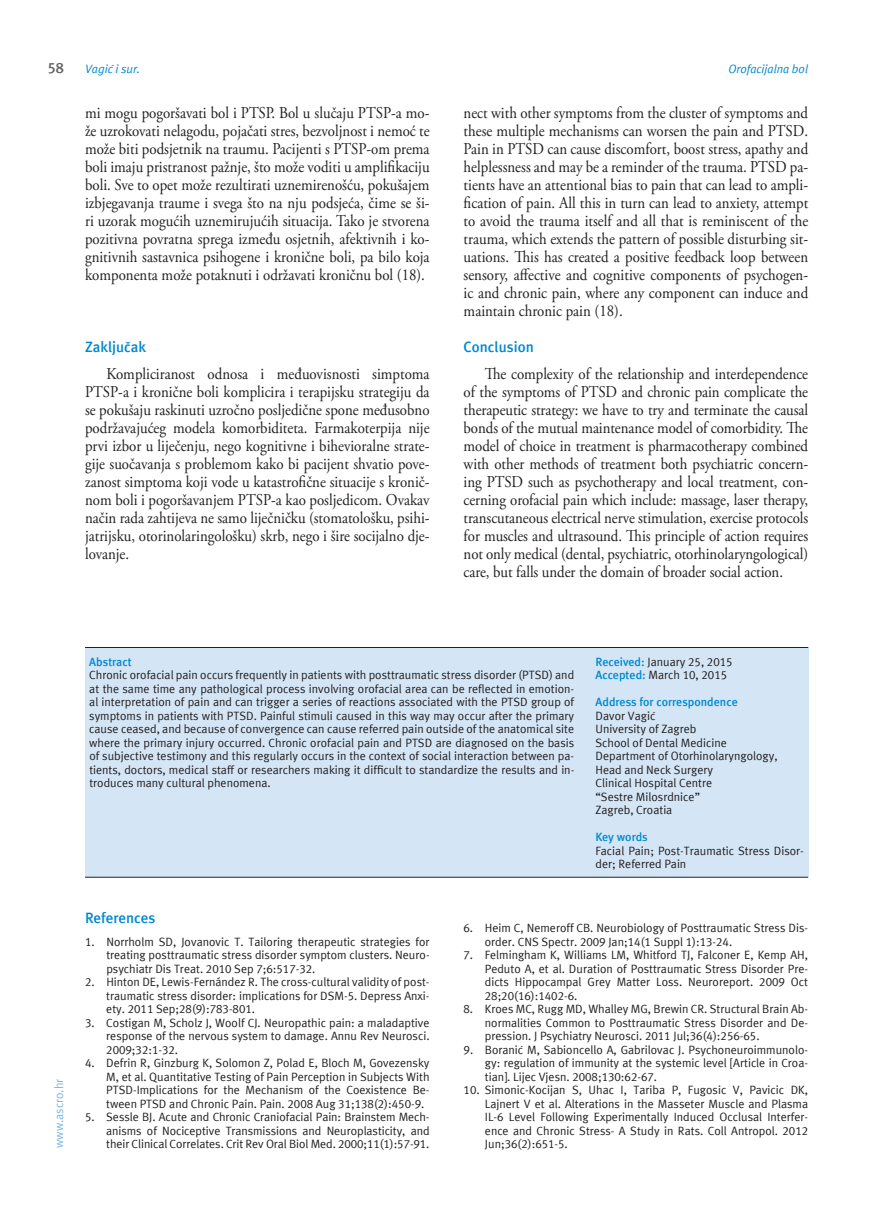
<style>
.page{position:relative;width:872px;height:1212px;background:#fff}
.page>*{position:absolute;margin:0;border:0;box-sizing:border-box;transform-origin:0 0}
.t1{font:16.5px/18px "Adobe Garamond Pro";color:#231f20;text-align:justify;scale:.9 1}
.t2{font:700 15px "Meta ASC";color:#0089cf}
.t3{font:700 15px "Meta ASC";color:#636366}
.t4{font:12px/13.5px "Meta ASC";color:#231f20;text-align:justify}
.t5{font:700 12px "Meta ASC";color:#0089cf}
.t6{font:italic 12px "Meta ASC";color:#0089cf}
.t7{font:12px "Meta ASC";color:#77b6e4}
.s1{font-weight:700;color:#0089cf}
</style>
<div class="page">
<div style="left:85px;top:647px;width:723px;height:230px;background:#d4e6f6"></div>
<hr style="left:85px;top:647px;width:723px;height:1px;background:#231f20">
<hr style="left:85px;top:877px;width:723px;height:1px;background:#231f20">
<p class="t3" style="left:48px;top:59px;width:18px">58</p>
<p class="t6" style="left:728px;top:62px;width:81px">Orofacijalna bol</p>
<p class="t6" style="left:85px;top:62px;width:57px">Vagić i sur.</p>
<p class="t1" style="left:85px;top:105px;width:384px">mi mogu pogoršavati bol i PTSP. Bol u slučaju PTSP-a mo&shy;že uzrokovati nelagodu, pojačati stres, bezvoljnost i nemoć te može biti podsjetnik na traumu. Pacijenti s PTSP-om prema boli imaju pristranost pažnje, što može voditi u amplifikaciju boli. Sve to opet može rezultirati uznemirenošću, pokušajem izbjegavanja traume i svega što na nju podsjeća, čime se ši&shy;ri uzorak mogućih uznemirujućih situacija. Tako je stvorena pozitivna povratna sprega između osjetnih, afektivnih i ko&shy;gnitivnih sastavnica psihogene i kronične boli, pa bilo koja komponenta može potaknuti i održavati kroničnu bol (18).</p>
<p class="t2" style="left:85px;top:338px;width:63px">Zaključak</p>
<p class="t1" style="left:85px;top:366px;width:384px;text-indent:21px">Kompliciranost odnosa i međuovisnosti simptoma PTSP-a i kronične boli komplicira i terapijsku strategiju da se pokušaju raskinuti uzročno posljedične spone međusobno podržavajućeg modela komorbiditeta. Farmakoterpija nije prvi izbor u liječenju, nego kognitivne i bihevioralne strate&shy;gije suočavanja s problemom kako bi pacijent shvatio pove&shy;zanost simptoma koji vode u katastrofične situacije s kronič&shy;nom boli i pogoršavanjem PTSP-a kao posljedicom. Ovakav način rada zahtijeva ne samo liječničku (stomatološku, psihi&shy;jatrijsku, otorinolaringološku) skrb, nego i šire socijalno dje&shy;lovanje.</p>
<p class="t1" style="left:463px;top:105px;width:384px">nect with other symptoms from the cluster of symptoms and these multiple mechanisms can worsen the pain and PTSD.<br>Pain in PTSD can cause discomfort, boost stress, apathy and helplessness and may be a reminder of the trauma. PTSD pa&shy;tients have an attentional bias to pain that can lead to ampli&shy;fication of pain. All this in turn can lead to anxiety, attempt to avoid the trauma itself and all that is reminiscent of the trauma, which extends the pattern of possible disturbing sit&shy;uations. This has created a positive feedback loop between sensory, affective and cognitive components of psychogen&shy;ic and chronic pain, where any component can induce and maintain chronic pain (18).</p>
<p class="t2" style="left:463px;top:338px;width:72px">Conclusion</p>
<p class="t1" style="left:463px;top:366px;width:384px;text-indent:21px">The complexity of the relationship and interdependence of the symptoms of PTSD and chronic pain complicate the therapeutic strategy: we have to try and terminate the causal bonds of the mutual maintenance model of comorbidity. The model of choice in treatment is pharmacotherapy combined with other methods of treatment both psychiatric concern&shy;ing PTSD such as psychotherapy and local treatment, con&shy;cerning orofacial pain which include: massage, laser therapy, transcutaneous electrical nerve stimulation, exercise protocols for muscles and ultrasound. This principle of action requires not only medical (dental, psychiatric, otorhinolaryngological) care, but falls under the domain of broader social action.</p>
<p class="t7" style="left:52px;top:1148px;width:71px;rotate:-90deg">www.ascro.hr</p>
<p class="t5" style="left:89px;top:655px;width:44px">Abstract</p>
<p class="t4" style="left:89px;top:668px;width:486px">Chronic orofacial pain occurs frequently in patients with posttraumatic stress disorder (PTSD) and at the same time any pathological process involving orofacial area can be reflected in emotion&shy;al interpretation of pain and can trigger a series of reactions associated with the PTSD group of symptoms in patients with PTSD. Painful stimuli caused in this way may occur after the primary cause ceased, and because of convergence can cause referred pain outside of the anatomical site where the primary injury occurred. Chronic orofacial pain and PTSD are diagnosed on the basis of subjective testimony and this regularly occurs in the context of social interaction between pa&shy;tients, doctors, medical staff or researchers making it difficult to standardize the results and in&shy;troduces many cultural phenomena.</p>
<p class="t4" style="left:595px;top:655px;width:139px"><span class="s1">Received:</span> January 25, 2015<br><span class="s1">Accepted:</span> March 10, 2015</p>
<p class="t5" style="left:595px;top:695px;width:144px">Address for correspondence</p>
<p class="t4" style="left:595px;top:709px;width:184px;text-align:left">Davor Vagić<br>University of Zagreb<br>School of Dental Medicine<br>Department of Otorhinolaryngology,<br>Head and Neck Surgery<br>Clinical Hospital Centre<br>“Sestre Milosrdnice”<br>Zagreb, Croatia</p>
<p class="t5" style="left:595px;top:830px;width:54px">Key words</p>
<p class="t4" style="left:595px;top:844px;width:210px">Facial Pain; Post-Traumatic Stress Disor&shy;der; Referred Pain</p>
<p class="t2" style="left:85px;top:909px;width:72px">References</p>
<p class="t4" style="left:106px;top:934px;width:325px;text-indent:-21px">1. Norrholm SD, Jovanovic T. Tailoring therapeutic strategies for treating posttraumatic stress disorder symptom clusters. Neuro&shy;psychiatr Dis Treat. 2010 Sep 7;6:517-32.</p>
<p class="t4" style="left:106px;top:975px;width:325px;text-indent:-21px">2. Hinton DE, Lewis-Fernández R. The cross-cultural validity of post&shy;traumatic stress disorder: implications for DSM-5. Depress Anxi&shy;ety. 2011 Sep;28(9):783-801.</p>
<p class="t4" style="left:106px;top:1015px;width:325px;text-indent:-21px">3. Costigan M, Scholz J, Woolf CJ. Neuropathic pain: a maladaptive response of the nervous system to damage. Annu Rev Neurosci.<br>2009;32:1-32.</p>
<p class="t4" style="left:106px;top:1056px;width:325px;text-indent:-21px">4. Defrin R, Ginzburg K, Solomon Z, Polad E, Bloch M, Govezensky M, et al. Quantitative Testing of Pain Perception in Subjects With PTSD-Implications for the Mechanism of the Coexistence Be&shy;tween PTSD and Chronic Pain. Pain. 2008 Aug 31;138(2):450-9.</p>
<p class="t4" style="left:106px;top:1110px;width:325px;text-indent:-21px">5. Sessle BJ. Acute and Chronic Craniofacial Pain: Brainstem Mech&shy;anisms of Nociceptive Transmissions and Neuroplasticity, and their Clinical Correlates. Crit Rev Oral Biol Med. 2000;11(1):57-91.</p>
<p class="t4" style="left:485px;top:921px;width:325px;text-indent:-21px">6. Heim C, Nemeroff CB. Neurobiology of Posttraumatic Stress Dis&shy;order. CNS Spectr. 2009 Jan;14(1 Suppl 1):13-24.</p>
<p class="t4" style="left:485px;top:948px;width:325px;text-indent:-21px">7. Felmingham K, Williams LM, Whitford TJ, Falconer E, Kemp AH, Peduto A, et al. Duration of Posttraumatic Stress Disorder Pre&shy;dicts Hippocampal Grey Matter Loss. Neuroreport. 2009 Oct 28;20(16):1402-6.</p>
<p class="t4" style="left:485px;top:1002px;width:325px;text-indent:-21px">8. Kroes MC, Rugg MD, Whalley MG, Brewin CR. Structural Brain Ab&shy;normalities Common to Posttraumatic Stress Disorder and De&shy;pression. J Psychiatry Neurosci. 2011 Jul;36(4):256-65.</p>
<p class="t4" style="left:485px;top:1042px;width:325px;text-indent:-21px">9. Boranić M, Sabioncello A, Gabrilovac J. Psychoneuroimmunolo&shy;gy: regulation of immunity at the systemic level [Article in Croa&shy;tian]. Lijec Vjesn. 2008;130:62-67.</p>
<p class="t4" style="left:485px;top:1083px;width:325px;text-indent:-21px">10. Simonic-Kocijan S, Uhac I, Tariba P, Fugosic V, Pavicic DK, Lajnert V et al. Alterations in the Masseter Muscle and Plasma IL-6 Level Following Experimentally Induced Occlusal Interfer&shy;ence and Chronic Stress- A Study in Rats. Coll Antropol. 2012<br>Jun;36(2):651-5.</p>
</div>
